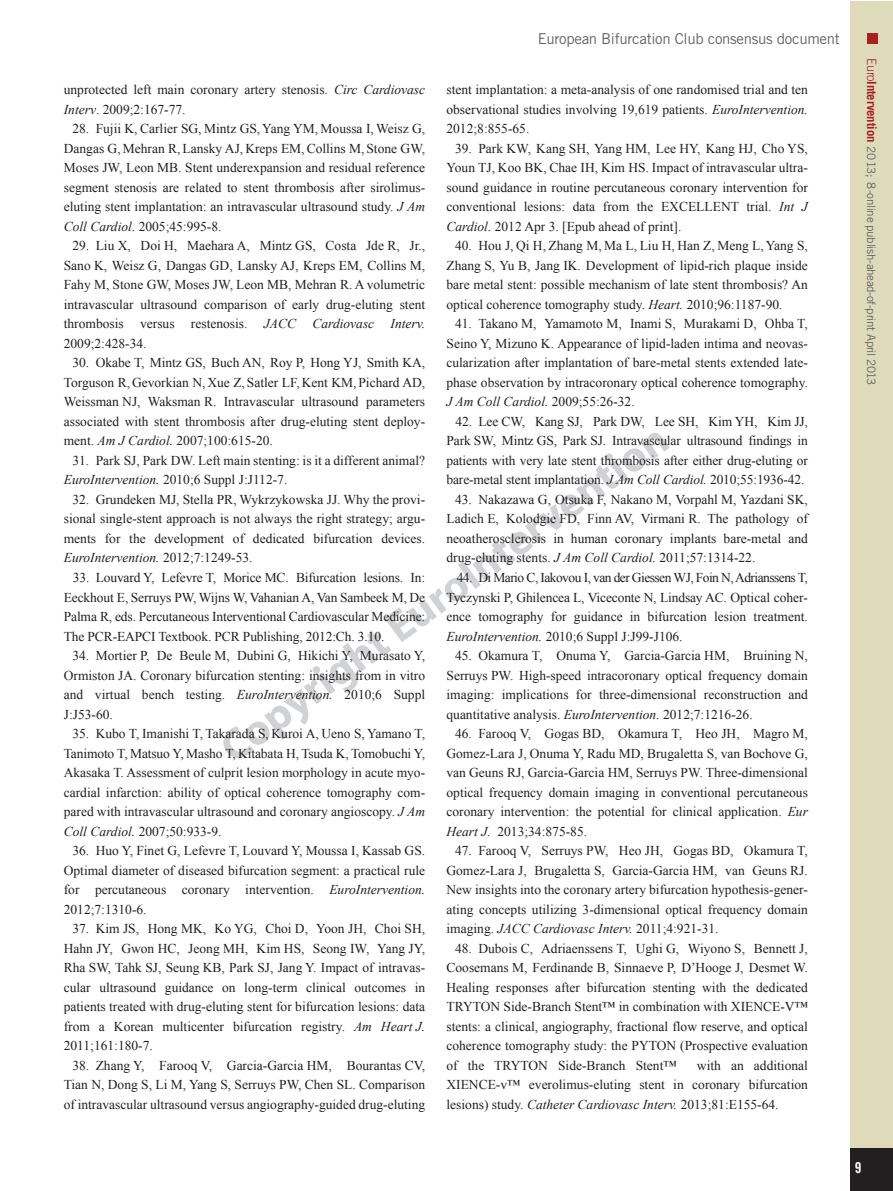
<style>
.page{position:relative;width:893px;height:1191px;background:#fff}
.page>*{position:absolute;margin:0;border:0;box-sizing:border-box;transform-origin:0 0}
.t1{font:15px "Trade Gothic LT Std";letter-spacing:-.02em;color:#636366}
.t2{font:15px "Trade Gothic LT Std Bd Cn 20";color:#fff}
.t3{font:13.5px/19.5px "Times New Roman";color:#231f20;text-align:justify}
.t4{font:11.7px "Trade Gothic LT Std";letter-spacing:-.03em;color:#636366}
.s1{font-style:italic}
.s2{font-weight:300;font-size:12.75px;color:#a72023}
.s3{font-weight:700;font-size:12.75px;color:#a72023}
</style>
<div class="page">
<svg style="left:223px;top:433px;width:447px;height:325px"></svg>
<div style="left:850px;top:1px;width:42px;height:1190px;background:#dedaba"></div>
<div style="left:850px;top:1148px;width:42px;height:43px;background:#231f20"></div>
<div style="left:867px;top:34px;width:11px;height:10px;background:#a72023"></div>
<p class="t3" style="left:64px;top:80px;width:363px">unprotected left main coronary artery stenosis. <span class="s1">Circ Cardiovasc<br>Interv</span>. 2009;;2:167--77.</p>
<p class="t3" style="left:64px;top:119px;width:363px;text-indent:9px">28. Fujii K, Carlier SG, Mintz GS, Yang YM, Moussa I, Weisz G, Dangas G, Mehran R, Lansky AJ, Kreps EM, Collins M, Stone GW, Moses JW, Leon MB. Stent underexpansion and residual reference segment stenosis are related to stent thrombosis after sirolimus-- eluting stent implantation: an intravascular ultrasound study. <span class="s1">J Am Coll Cardiol</span>. 2005;;45:995--8.</p>
<p class="t3" style="left:64px;top:236px;width:363px;text-indent:9px">29. Liu X, Doi H, Maehara A, Mintz GS, Costa Jde R, Jr., Sano K, Weisz G, Dangas GD, Lansky AJ, Kreps EM, Collins M, Fahy M, Stone GW, Moses JW, Leon MB, Mehran R. A volumetric intravascular ultrasound comparison of early drug--eluting stent thrombosis versus restenosis. <span class="s1">JACC Cardiovasc Interv.<br></span>2009;;2:428--34.</p>
<p class="t3" style="left:64px;top:353px;width:363px;text-indent:9px">30. Okabe T, Mintz GS, Buch AN, Roy P, Hong YJ, Smith KA, Torguson R, Gevorkian N, Xue Z, Satler LF, Kent KM, Pichard AD, Weissman NJ, Waksman R. Intravascular ultrasound parameters associated with stent thrombosis after drug--eluting stent deploy-- ment. <span class="s1">Am J Cardiol.</span> 2007;;100:615--20.</p>
<p class="t3" style="left:64px;top:450px;width:363px;text-indent:9px">31. Park SJ, Park DW. Left main stenting: is it a different animal?<br><span class="s1">EuroIntervention.</span> 2010;;6 Suppl J:J112--7.</p>
<p class="t3" style="left:64px;top:489px;width:363px;text-indent:9px">32. Grundeken MJ, Stella PR, Wykrzykowska JJ. Why the provi-- sional single--stent approach is not always the right strategy;; argu-- ments for the development of dedicated bifurcation devices.<br><span class="s1">EuroIntervention.</span> 2012;;7:1249--53.</p>
<p class="t3" style="left:64px;top:567px;width:363px;text-indent:9px">33. Louvard Y, Lefevre T, Morice MC. Bifurcation lesions. In:<br>Eeckhout E, Serruys PW, Wijns W, Vahanian A, Van Sambeek M, De Palma R, eds. Percutaneous Interventional Cardiovascular Medicine:<br>The PCR--EAPCI Textbook. PCR Publishing, 2012:Ch. 3.10.</p>
<p class="t3" style="left:64px;top:645px;width:363px;text-indent:9px">34. Mortier P, De Beule M, Dubini G, Hikichi Y, Murasato Y, Ormiston JA. Coronary bifurcation stenting: insights from in vitro and virtual bench testing. <span class="s1">EuroIntervention.</span> 2010;;6 Suppl J:J53--60.</p>
<p class="t3" style="left:64px;top:723px;width:363px;text-indent:9px">35. Kubo T, Imanishi T, Takarada S, Kuroi A, Ueno S, Yamano T, Tanimoto T, Matsuo Y, Masho T, Kitabata H, Tsuda K, Tomobuchi Y, Akasaka T. Assessment of culprit lesion morphology in acute myo-- cardial infarction: ability of optical coherence tomography com-- pared with intravascular ultrasound and coronary angioscopy. <span class="s1">J Am Coll Cardiol.</span> 2007;;50:933--9.</p>
<p class="t3" style="left:64px;top:840px;width:363px;text-indent:9px">36. Huo Y, Finet G, Lefevre T, Louvard Y, Moussa I, Kassab GS.<br>Optimal diameter of diseased bifurcation segment: a practical rule for percutaneous coronary intervention. <span class="s1">EuroIntervention.<br></span>2012;;7:1310--6.</p>
<p class="t3" style="left:64px;top:918px;width:363px;text-indent:9px">37. Kim JS, Hong MK, Ko YG, Choi D, Yoon JH, Choi SH, Hahn JY, Gwon HC, Jeong MH, Kim HS, Seong IW, Yang JY, Rha SW, Tahk SJ, Seung KB, Park SJ, Jang Y. Impact of intravas-- cular ultrasound guidance on long--term clinical outcomes in patients treated with drug--eluting stent for bifurcation lesions: data from a Korean multicenter bifurcation registry. <span class="s1">Am Heart J.<br></span>2011;;161:180--7.</p>
<p class="t3" style="left:64px;top:1055px;width:363px;text-indent:9px">38. Zhang Y, Farooq V, Garcia--Garcia HM, Bourantas CV, Tian N, Dong S, Li M, Yang S, Serruys PW, Chen SL. Comparison of intravascular ultrasound versus angiography--guided drug--eluting</p>
<p class="t1" style="left:538px;top:30px;width:304px">European Bifurcation Club consensus document</p>
<p class="t3" style="left:446px;top:80px;width:363px">stent implantation: a meta--analysis of one randomised trial and ten observational studies involving 19,619 patients. <span class="s1">EuroIntervention.<br></span>2012;;8:855--65.</p>
<p class="t3" style="left:446px;top:138px;width:363px;text-indent:9px">39. Park KW, Kang SH, Yang HM, Lee HY, Kang HJ, Cho YS, Youn TJ, Koo BK, Chae IH, Kim HS. Impact of intravascular ultra-- sound guidance in routine percutaneous coronary intervention for conventional lesions: data from the EXCELLENT trial. <span class="s1">Int J Cardiol.</span> 2012 Apr 3. [Epub ahead of print].</p>
<p class="t3" style="left:446px;top:236px;width:363px;text-indent:9px">40. Hou J, Qi H, Zhang M, Ma L, Liu H, Han Z, Meng L, Yang S, Zhang S, Yu B, Jang IK. Development of lipid--rich plaque inside bare metal stent: possible mechanism of late stent thrombosis? An optical coherence tomography study. <span class="s1">Heart.</span> 2010;;96:1187--90.</p>
<p class="t3" style="left:446px;top:314px;width:363px;text-indent:9px">41. Takano M, Yamamoto M, Inami S, Murakami D, Ohba T, Seino Y, Mizuno K. Appearance of lipid--laden intima and neovas-- cularization after implantation of bare--metal stents extended late-- phase observation by intracoronary optical coherence tomography.<br><span class="s1">J Am Coll Cardiol.</span> 2009;;55:26--32.</p>
<p class="t3" style="left:446px;top:411px;width:363px;text-indent:9px">42. Lee CW, Kang SJ, Park DW, Lee SH, Kim YH, Kim JJ, Park SW, Mintz GS, Park SJ. Intravascular ultrasound findings in patients with very late stent thrombosis after either drug--eluting or bare--metal stent implantation. <span class="s1">J Am Coll Cardiol.</span> 2010;;55:1936--42.</p>
<p class="t3" style="left:446px;top:489px;width:363px;text-indent:9px">43. Nakazawa G, Otsuka F, Nakano M, Vorpahl M, Yazdani SK, Ladich E, Kolodgie FD, Finn AV, Virmani R. The pathology of neoatherosclerosis in human coronary implants bare--metal and drug--eluting stents. <span class="s1">J Am Coll Cardiol.</span> 2011;;57:1314--22.</p>
<p class="t3" style="left:446px;top:567px;width:363px;text-indent:10px">44. Di Mario C, Iakovou I, van der Giessen WJ, Foin N, Adrianssens T, Tyczynski P, Ghilencea L, Viceconte N, Lindsay AC. Optical coher-- ence tomography for guidance in bifurcation lesion treatment.<br><span class="s1">EuroIntervention.</span> 2010;;6 Suppl J:J99--J106.</p>
<p class="t3" style="left:446px;top:645px;width:363px;text-indent:9px">45. Okamura T, Onuma Y, Garcia--Garcia HM, Bruining N, Serruys PW. High--speed intracoronary optical frequency domain imaging: implications for three--dimensional reconstruction and quantitative analysis. <span class="s1">EuroIntervention.</span> 2012;;7:1216--26.</p>
<p class="t3" style="left:446px;top:723px;width:363px;text-indent:9px">46. Farooq V, Gogas BD, Okamura T, Heo JH, Magro M, Gomez--Lara J, Onuma Y, Radu MD, Brugaletta S, van Bochove G, van Geuns RJ, Garcia--Garcia HM, Serruys PW. Three--dimensional optical frequency domain imaging in conventional percutaneous coronary intervention: the potential for clinical application. <span class="s1">Eur Heart J.</span> 2013;;34:875--85.</p>
<p class="t3" style="left:446px;top:840px;width:363px;text-indent:9px">47. Farooq V, Serruys PW, Heo JH, Gogas BD, Okamura T, Gomez--Lara J, Brugaletta S, Garcia--Garcia HM, van Geuns RJ.<br>New insights into the coronary artery bifurcation hypothesis--gener-- ating concepts utilizing 3--dimensional optical frequency domain imaging. <span class="s1">JACC Cardiovasc Interv.</span> 2011;;4:921--31.</p>
<p class="t3" style="left:446px;top:938px;width:363px;text-indent:9px">48. Dubois C, Adriaenssens T, Ughi G, Wiyono S, Bennett J, Coosemans M, Ferdinande B, Sinnaeve P, D’Hooge J, Desmet W.<br>Healing responses after bifurcation stenting with the dedicated TRYTON Side--Branch Stent™ in combination with XIENCE--V™ stents: a clinical, angiography, fractional flow reserve, and optical coherence tomography study: the PYTON (Prospective evaluation of the TRYTON Side--Branch Stent™</p>
<p class="t3" style="left:446px;top:1055px;width:363px;text-indent:250px">with an additional XIENCE--v™ everolimus--eluting stent in coronary bifurcation lesions) study. <span class="s1">Catheter Cardiovasc Interv.</span> 2013;;81:E155--64.</p>
<p class="t4" style="left:878px;top:58px;width:328px;rotate:90deg"><span class="s2">Euro</span><span class="s3">Intervention</span> 2013; 8-online publish-ahead-of-print April 2013</p>
<p class="t2" style="left:855px;top:1158px;width:8px">9</p>
</div>
